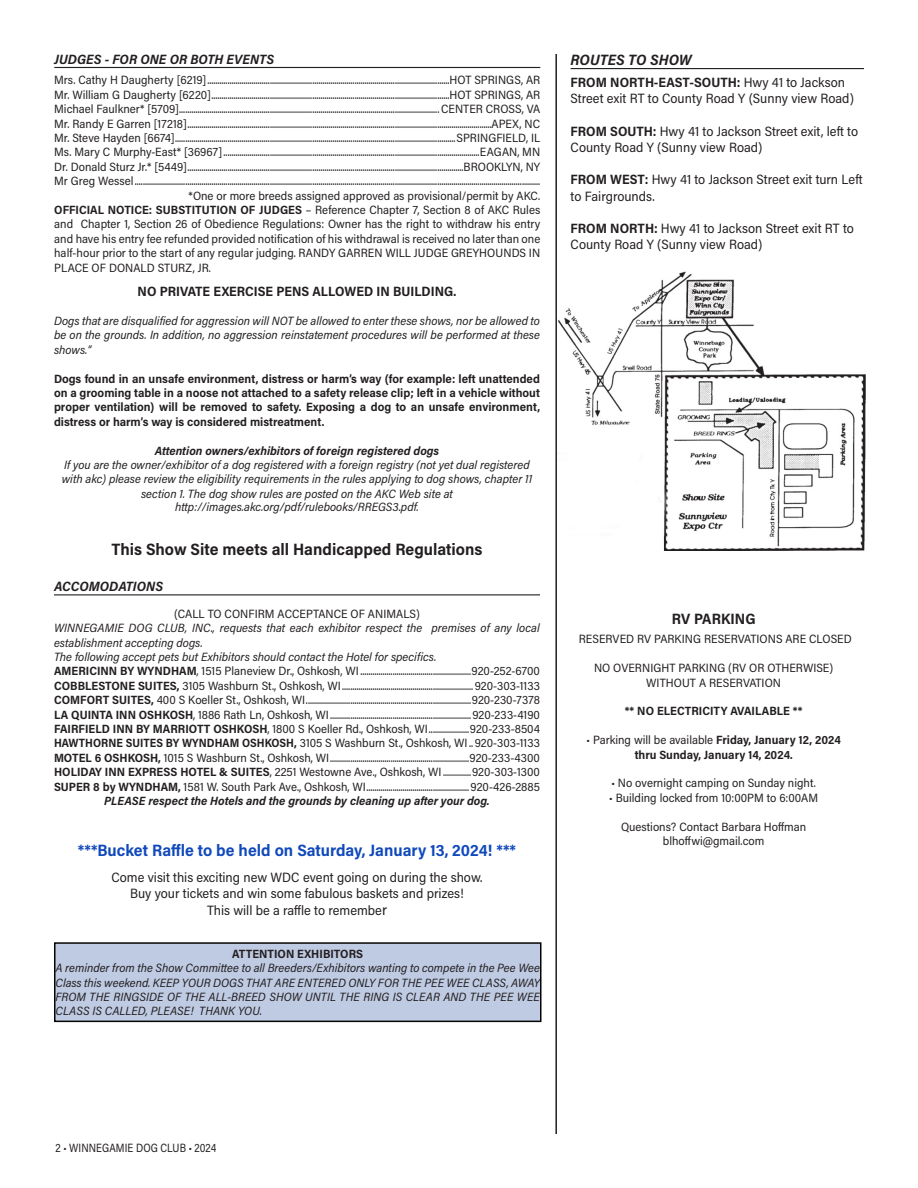
<style>
.page{position:relative;width:918px;height:1188px;background:#fff}
.page>*{position:absolute;margin:0;border:0;box-sizing:border-box;transform-origin:0 0}
.MainText27{font:700 16.5px "Acumin Pro Semi Cond";color:#1049bc}
.t1{font:700 16.5px "Acumin Pro Semi Cond";color:#231f20}
.PLHeaders{font:italic 700 15px "Acumin Pro Semi Cond";color:#231f20}
.MainText13{font:700 15px "Acumin Pro Semi Cond";letter-spacing:.005em;color:#231f20}
.MainText27-2{font:13.5px/16.2px "Acumin Pro Semi Cond";color:#231f20}
.t2{font:700 13.5px "Acumin Pro Semi Cond";color:#231f20}
.PLHeaders-2{font:italic 700 13.5px "Acumin Pro Semi Cond";color:#231f20}
.MainText27-3{font:12px/14.4px "Acumin Pro Semi Cond";color:#231f20;text-align:justify}
.MainText13-2{font:italic 12px/14.4px "Acumin Pro Semi Cond";color:#231f20;text-align:justify}
.MainText13-3{font:700 12px/14.4px "Acumin Pro Semi Cond";color:#231f20;text-align:justify}
.MainText13-4{font:12px/14.4px "Acumin Pro Semi Cond";color:#231f20;text-align:center}
.MainText27-4{font:italic 12px/14.4px "Acumin Pro Semi Cond";letter-spacing:.005em;color:#231f20}
.MainText27-5{font:italic 700 12px "Acumin Pro Semi Cond";color:#231f20}
.MainText27-6{font:12px "Acumin Pro Semi Cond";color:#231f20;scale:.9 1}
.s1{font-weight:700}
.s2{font-size:15px}
</style>
<div class="page">
<img style="left:558px;top:271px;width:308px;height:279px">
<hr style="left:571px;top:68px;width:293px;height:1px;background:#231f20">
<hr style="left:54px;top:594px;width:486px;height:1px;background:#231f20">
<hr style="left:54px;top:67px;width:486px;height:1px;background:#231f20">
<div style="left:55px;top:943px;width:486px;height:78px;background:#bfcbe3"></div>
<div style="left:54px;top:942px;width:488px;height:80px;border:2px solid #040503"></div>
<hr style="left:555px;top:54px;width:2px;height:1080px;background:#231f20">
<p class="PLHeaders-2" style="left:54px;top:50px;width:222px">JUDGES - FOR ONE OR BOTH EVENTS</p>
<p class="MainText27-3" style="left:54px;top:72px;width:488px">Mrs. Cathy H Daugherty [6219]........................................................................................................................HOT SPRINGS, AR</p>
<p class="MainText27-3" style="left:54px;top:87px;width:488px">Mr. William G Daugherty [6220]......................................................................................................................HOT SPRINGS, AR</p>
<p class="MainText27-3" style="left:54px;top:101px;width:488px">Michael Faulkner* [5709].................................................................................................................................CENTER CROSS, VA</p>
<p class="MainText27-3" style="left:54px;top:116px;width:488px">Mr. Randy E Garren [17218].......................................................................................................................................................APEX, NC</p>
<p class="MainText27-3" style="left:54px;top:130px;width:487px">Mr. Steve Hayden [6674]...........................................................................................................................................SPRINGFIELD, IL</p>
<p class="MainText27-3" style="left:54px;top:144px;width:488px">Ms. Mary C Murphy-East* [36967]...............................................................................................................................EAGAN, MN</p>
<p class="MainText27-3" style="left:54px;top:159px;width:488px">Dr. Donald Sturz Jr.* [5449].........................................................................................................................................BROOKLYN, NY</p>
<p class="MainText27-3" style="left:54px;top:173px;width:81px">Mr Greg Wessel</p>
<p class="MainText27-3" style="left:189px;top:188px;width:353px">*One or more breeds assigned approved as provisional/permit by AKC.</p>
<p class="MainText27-3" style="left:54px;top:202px;width:488px"><span class="s1">OFFICIAL NOTICE: SUBSTITUTION OF JUDGES</span> – Reference Chapter 7, Section 8 of AKC Rules and Chapter 1, Section 26 of Obedience Regulations: Owner has the right to withdraw his entry and have his entry fee refunded provided notification of his withdrawal is received no later than one half-hour prior to the start of any regular judging. RANDY GARREN WILL JUDGE GREYHOUNDS IN PLACE OF DONALD STURZ, JR.</p>
<p class="t2" style="left:138px;top:282px;width:320px">NO PRIVATE EXERCISE PENS ALLOWED IN BUILDING.</p>
<p class="MainText13-2" style="left:54px;top:313px;width:487px">Dogs that are disqualified for aggression will NOT be allowed to enter these shows, nor be allowed to be on the grounds. In addition, no aggression reinstatement procedures will be performed at these shows.“</p>
<p class="MainText13-3" style="left:54px;top:371px;width:488px">Dogs found in an unsafe environment, distress or harm’s way (for example: left unattended on a grooming table in a noose not attached to a safety release clip; left in a vehicle without proper ventilation) will be removed to safety. Exposing a dog to an unsafe environment, distress or harm’s way is considered mistreatment.</p>
<p class="MainText13-2" style="left:62px;top:443px;width:472px;text-align:center"><span class="s1">Attention owners/exhibitors of foreign registered dogs<br></span>If you are the owner/exhibitor of a dog registered with a foreign registry (not yet dual registered with akc) please review the eligibility requirements in the rules applying to dog shows, chapter 11 section 1. The dog show rules are posted on the AKC Web site at</p>
<p class="MainText13-2" style="left:175px;top:499px;width:245px">http://images.akc.org/pdf/rulebooks/RREGS3.pdf.</p>
<p class="t1" style="left:112px;top:537px;width:372px">This Show Site meets all Handicapped Regulations</p>
<p class="PLHeaders-2" style="left:54px;top:577px;width:111px">ACCOMODATIONS</p>
<p class="MainText27-3" style="left:174px;top:606px;width:247px">(CALL TO CONFIRM ACCEPTANCE OF ANIMALS)</p>
<p class="MainText27-4" style="left:54px;top:620px;width:487px">WINNEGAMIE DOG CLUB, INC., requests that each exhibitor respect the premises of any local establishment accepting dogs.</p>
<p class="MainText27-4" style="left:54px;top:649px;width:384px">The following accept pets but Exhibitors should contact the Hotel for specifics.</p>
<p class="MainText27-3" style="left:54px;top:663px;width:488px"><span class="s1">AMERICINN BY WYNDHAM</span>, 1515 Planeview Dr., Oshkosh, WI .......................................................920-252-6700</p>
<p class="MainText27-3" style="left:54px;top:678px;width:488px"><span class="s1">COBBLESTONE SUITES,</span> 3105 Washburn St., Oshkosh, WI.................................................................920-303-1133</p>
<p class="MainText27-3" style="left:54px;top:692px;width:488px"><span class="s1">COMFORT SUITES,</span> 400 S Koeller St., Oshkosh, WI..................................................................................920-230-7378</p>
<p class="MainText27-3" style="left:54px;top:707px;width:488px"><span class="s1">LA QUINTA INN OSHKOSH</span>, 1886 Rath Ln, Oshkosh, WI......................................................................920-233-4190</p>
<p class="MainText27-3" style="left:54px;top:721px;width:488px"><span class="s1">FAIRFIELD INN BY MARRIOTT OSHKOSH</span>, 1800 S Koeller Rd., Oshkosh, WI....................920-233-8504</p>
<p class="MainText27-3" style="left:54px;top:735px;width:488px"><span class="s1">HAWTHORNE SUITES BY WYNDHAM OSHKOSH,</span> 3105 S Washburn St., Oshkosh, WI ..920-303-1133</p>
<p class="MainText27-3" style="left:54px;top:750px;width:488px"><span class="s1">MOTEL 6 OSHKOSH,</span> 1015 S Washburn St., Oshkosh, WI.....................................................................920-233-4300</p>
<p class="MainText27-3" style="left:54px;top:764px;width:488px"><span class="s1">HOLIDAY INN EXPRESS HOTEL &amp; SUITES</span>, 2251 Westowne Ave., Oshkosh, WI ..............920-303-1300</p>
<p class="MainText27-3" style="left:54px;top:779px;width:488px"><span class="s1">SUPER 8 by WYNDHAM,</span> 1581 W. South Park Ave., Oshkosh, WI...................................................920-426-2885</p>
<p class="MainText27-5" style="left:104px;top:792px;width:387px">PLEASE respect the Hotels and the grounds by cleaning up after your dog.</p>
<p class="MainText27" style="left:78px;top:839px;width:440px">***Bucket Raffle to be held on Saturday, January 13, 2024! ***</p>
<p class="MainText27-2" style="left:111px;top:868px;width:373px">Come visit this exciting new WDC event going on during the show.</p>
<p class="MainText27-2" style="left:130px;top:885px;width:335px">Buy your tickets and win some fabulous baskets and prizes!</p>
<p class="MainText27-2" style="left:207px;top:901px;width:181px">This will be a raffle to remembe<span class="s2">r</span></p>
<p class="MainText13-3" style="left:232px;top:946px;width:132px">ATTENTION EXHIBITORS</p>
<p class="MainText13-2" style="left:56px;top:960px;width:486px">A reminder from the Show Committee to all Breeders/Exhibitors wanting to compete in the Pee Wee Class this weekend. KEEP YOUR DOGS THAT ARE ENTERED ONLY FOR THE PEE WEE CLASS, AWAY FROM THE RINGSIDE OF THE ALL-BREED SHOW UNTIL THE RING IS CLEAR AND THE PEE WEE CLASS IS CALLED, PLEASE! THANK YOU.</p>
<p class="PLHeaders" style="left:571px;top:49px;width:123px">ROUTES TO SHOW</p>
<p class="MainText27-2" style="left:571px;top:74px;width:285px"><span class="s1">FROM NORTH-EAST-SOUTH:</span> Hwy 41 to Jackson<br>Street exit RT to County Road Y (Sunny view Road)</p>
<p class="MainText27-2" style="left:571px;top:122px;width:289px"><span class="s1">FROM SOUTH:</span> Hwy 41 to Jackson Street exit, left to<br>County Road Y (Sunny view Road)</p>
<p class="MainText27-2" style="left:571px;top:171px;width:293px"><span class="s1">FROM WEST:</span> Hwy 41 to Jackson Street exit turn Left to Fairgrounds.</p>
<p class="MainText27-2" style="left:571px;top:220px;width:285px"><span class="s1">FROM NORTH:</span> Hwy 41 to Jackson Street exit RT to<br>County Road Y (Sunny view Road)</p>
<p class="MainText13" style="left:672px;top:608px;width:85px">RV PARKING</p>
<p class="MainText13-4" style="left:579px;top:632px;width:274px">RESERVED RV PARKING RESERVATIONS ARE CLOSED</p>
<p class="MainText13-4" style="left:594px;top:660px;width:241px">NO OVERNIGHT PARKING (RV OR OTHERWISE)<br>WITHOUT A RESERVATION</p>
<p class="MainText13-3" style="left:625px;top:703px;width:179px">** NO ELECTRICITY AVAILABLE **</p>
<p class="MainText13-4" style="left:587px;top:732px;width:256px">• Parking will be available <span class="s1">Friday, January 12, 2024</span></p>
<p class="MainText13-3" style="left:635px;top:747px;width:159px">thru Sunday, January 14, 2024.</p>
<p class="MainText13-4" style="left:611px;top:776px;width:206px">• No overnight camping on Sunday night.</p>
<p class="MainText13-4" style="left:609px;top:790px;width:210px">• Building locked from 10:00PM to 6:00AM</p>
<p class="MainText13-4" style="left:621px;top:819px;width:187px">Questions? Contact Barbara Hoffman</p>
<p class="MainText13-4" style="left:663px;top:833px;width:103px">blhoffwi@gmail.com</p>
<p class="MainText27-6" style="left:56px;top:1139px;width:180px">2 • WINNEGAMIE DOG CLUB • 2024</p>
</div>
